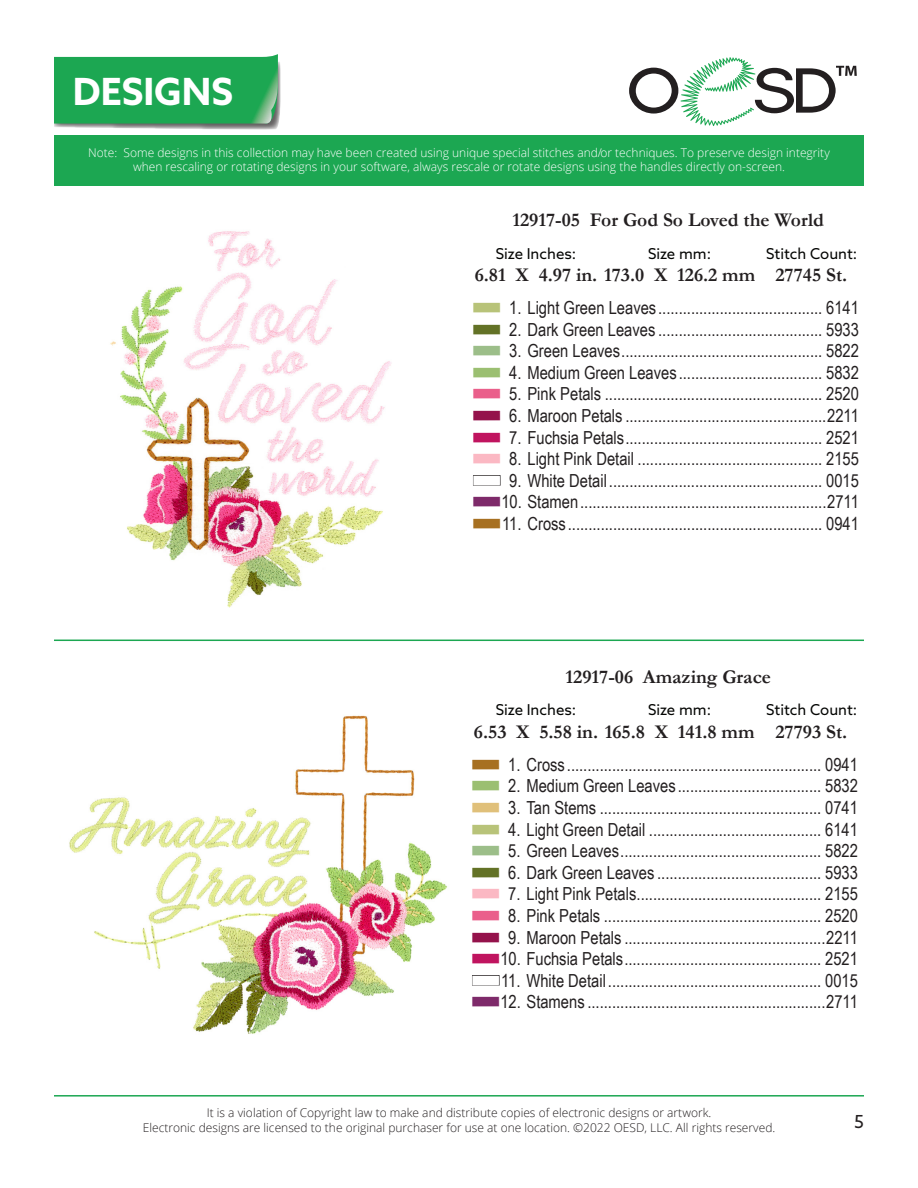
<style>
.page{position:relative;width:918px;height:1188px;background:#fff}
.page>*{position:absolute;margin:0;border:0;box-sizing:border-box;transform-origin:0 0}
.t1{font:700 37.5px "Azo Sans";color:#fff}
.t2{font:700 19.5px "Garamond";color:#231f20}
.t3{font:18px "Arial Narrow";color:#231f20}
.t4{font:18px "Azo Sans";color:#231f20}
.t5{font:15px "Azo Sans";color:#040503}
.t6{font:300 12px/14.4px "Open Sans";color:#fff;text-align:center}
.t7{font:300 12px/14.4px "Open Sans";color:#231f20;text-align:center}
.s1{font-family:"threadchart";color:#b8c379}
.s2{font-family:"threadchart";color:#637226}
.s3{font-family:"threadchart";color:#9cbe89}
.s4{font-family:"threadchart";color:#9bbf71}
.s5{font-family:"threadchart";color:#ea5f8b}
.s6{font-family:"threadchart";color:#94124b}
.s7{font-family:"threadchart";color:#c0145f}
.s8{font-family:"threadchart";color:#fbb8c3}
.s9{font-family:"threadchart"}
.s10{font-family:"threadchart";color:#7e2a6a}
.s11{font-family:"threadchart";color:#a77021}
.s12{font-family:"threadchart";color:#e0c07a}
</style>
<div class="page">
<svg style="left:629px;top:57px;width:228px;height:69px"></svg>
<div style="left:54px;top:135px;width:810px;height:51px;background:#1ca752"></div>
<hr style="left:54px;top:640px;width:810px;height:1px;background:#1ca752">
<hr style="left:54px;top:1095px;width:810px;height:2px;background:#1ca752">
<svg style="left:54px;top:54px;width:227px;height:76px;background:#36ab63"></svg>
<img style="left:110px;top:231px;width:282px;height:377px">
<img style="left:69px;top:715px;width:379px;height:319px">
<p class="t1" style="left:73px;top:67px;width:162px">DESIGNS</p>
<p class="t6" style="left:88px;top:145px;width:743px">Note: Some designs in this collection may have been created using unique special stitches and/or techniques. To preserve design integrity when rescaling or rotating designs in your software, always rescale or rotate designs using the handles directly on-screen.</p>
<p class="t2" style="left:512px;top:207px;width:313px">12917-05 For God So Loved the World</p>
<p class="t5" style="left:496px;top:244px;width:82px">Size Inches:</p>
<p class="t5" style="left:648px;top:244px;width:65px">Size mm:</p>
<p class="t5" style="left:766px;top:244px;width:93px">Stitch Count:</p>
<p class="t2" style="left:775px;top:262px;width:73px">27745 St.</p>
<p class="t3" style="left:473px;top:294px;width:387px"><span class="s1">n</span> 1. Light Green Leaves........................................ 6141</p>
<p class="t3" style="left:473px;top:316px;width:387px"><span class="s2">n</span> 2. Dark Green Leaves ........................................ 5933</p>
<p class="t3" style="left:473px;top:338px;width:387px"><span class="s3">n</span> 3. Green Leaves................................................. 5822</p>
<p class="t3" style="left:473px;top:359px;width:387px"><span class="s4">n</span> 4. Medium Green Leaves................................... 5832</p>
<p class="t3" style="left:473px;top:381px;width:387px"><span class="s5">n</span> 5. Pink Petals ..................................................... 2520</p>
<p class="t3" style="left:473px;top:402px;width:387px"><span class="s6">n</span> 6. Maroon Petals .................................................2211</p>
<p class="t3" style="left:473px;top:424px;width:387px"><span class="s7">n</span> 7. Fuchsia Petals................................................ 2521</p>
<p class="t3" style="left:473px;top:446px;width:387px"><span class="s8">n</span> 8. Light Pink Detail ............................................. 2155</p>
<p class="t3" style="left:473px;top:467px;width:387px"><span class="s9">n</span> 9. White Detail.................................................... 0015</p>
<p class="t3" style="left:473px;top:489px;width:387px"><span class="s10">n</span>10. Stamen............................................................2711</p>
<p class="t3" style="left:473px;top:510px;width:387px"><span class="s11">n</span>11. Cross.............................................................. 0941</p>
<p class="t2" style="left:475px;top:262px;width:282px">6.81 X 4.97 in. 173.0 X 126.2 mm</p>
<p class="t2" style="left:566px;top:664px;width:207px">12917-06 Amazing Grace</p>
<p class="t2" style="left:474px;top:718px;width:282px">6.53 X 5.58 in. 165.8 X 141.8 mm</p>
<p class="t2" style="left:775px;top:718px;width:73px">27793 St.</p>
<p class="t5" style="left:496px;top:700px;width:82px">Size Inches:</p>
<p class="t5" style="left:648px;top:700px;width:65px">Size mm:</p>
<p class="t5" style="left:766px;top:700px;width:93px">Stitch Count:</p>
<p class="t3" style="left:472px;top:751px;width:387px"><span class="s11">n</span> 1. Cross.............................................................. 0941</p>
<p class="t3" style="left:472px;top:773px;width:387px"><span class="s4">n</span> 2. Medium Green Leaves................................... 5832</p>
<p class="t3" style="left:472px;top:794px;width:387px"><span class="s12">n</span> 3. Tan Stems ...................................................... 0741</p>
<p class="t3" style="left:472px;top:816px;width:387px"><span class="s1">n</span> 4. Light Green Detail .......................................... 6141</p>
<p class="t3" style="left:472px;top:838px;width:387px"><span class="s3">n</span> 5. Green Leaves................................................. 5822</p>
<p class="t3" style="left:472px;top:859px;width:387px"><span class="s2">n</span> 6. Dark Green Leaves ........................................ 5933</p>
<p class="t3" style="left:472px;top:881px;width:387px"><span class="s8">n</span> 7. Light Pink Petals............................................. 2155</p>
<p class="t3" style="left:472px;top:902px;width:387px"><span class="s5">n</span> 8. Pink Petals ..................................................... 2520</p>
<p class="t3" style="left:472px;top:924px;width:387px"><span class="s6">n</span> 9. Maroon Petals .................................................2211</p>
<p class="t3" style="left:472px;top:946px;width:387px"><span class="s7">n</span>10. Fuchsia Petals................................................ 2521</p>
<p class="t3" style="left:472px;top:967px;width:387px"><span class="s9">n</span>11. White Detail.................................................... 0015</p>
<p class="t3" style="left:472px;top:989px;width:387px"><span class="s10">n</span>12. Stamens ..........................................................2711</p>
<p class="t7" style="left:143px;top:1105px;width:634px">It is a violation of Copyright law to make and distribute copies of electronic designs or artwork.<br>Electronic designs are licensed to the original purchaser for use at one location. ©2022 OESD, LLC. All rights reserved.</p>
<p class="t4" style="left:854px;top:1109px;width:11px">5</p>
</div>
